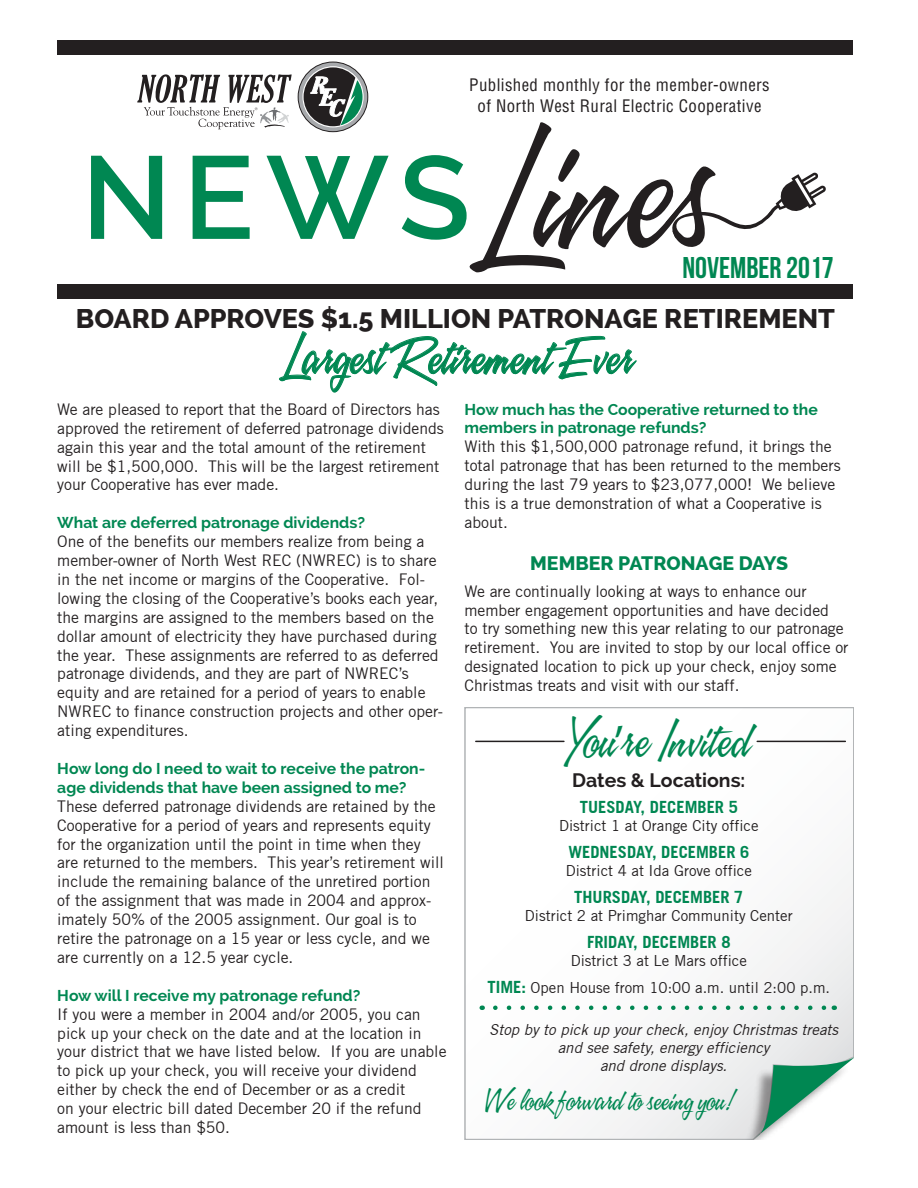
<style>
.page{position:relative;width:918px;height:1188px;background:#fff}
.page>*{position:absolute;margin:0;border:0;box-sizing:border-box;transform-origin:0 0}
.t1{font:600 117.15px "Raleway";color:#008752}
.t2{font:48.15px "A&S Speedway";color:#008752}
.t3{font:48px "A&S Speedway";color:#008752}
.t4{font:30px "Bebas Neue";color:#008752}
.t5{font:800 27px "Raleway";color:#231f20}
.t6{font:27px "A&S Speedway";color:#008752}
.t7{font:800 19.5px "Raleway";color:#008752}
.t8{font:700 19.5px "Raleway";color:#231f20}
.t9{font:condensed 16.8px/20.2px "Helvetica";letter-spacing:.025em;color:#231f20;text-align:center}
.t10{font:700 16.5px "Trade Gothic";color:#008752}
.t11{font:15.75px/18.9px "Trade Gothic";color:#231f20}
.t12{font:700 15.75px/18.9px "Raleway";color:#008752}
.t13{font:15px/27px "Trade Gothic";color:#231f20;text-align:center}
.t14{font:italic 15px/18px "Trade Gothic";color:#231f20;text-align:center}
.s1{font-family:"Myriad Pro"}
.s2{font-weight:700;font-size:16.5px;color:#008752}
</style>
<div class="page">
<div style="left:57px;top:284px;width:796px;height:14px;background:#231f20"></div>
<div style="left:57px;top:40px;width:796px;height:14px;background:#231f20"></div>
<svg style="left:298px;top:62px;width:70px;height:70px"></svg>
<svg style="left:304px;top:54px;width:59px;height:74px"></svg>
<svg style="left:137px;top:74px;width:155px;height:55px"></svg>
<svg style="left:469px;top:122px;width:357px;height:150px"></svg>
<svg style="left:279px;top:331px;width:358px;height:62px"></svg>
<svg style="left:465px;top:708px;width:389px;height:432px"></svg>
<div style="left:732px;top:1057px;width:21px;height:83px;background:#e9eaeb"></div>
<svg style="left:753px;top:1057px;width:101px;height:83px"></svg>
<hr style="left:476px;top:741px;width:88px;height:1px;background:#231f20">
<hr style="left:757px;top:741px;width:88px;height:1px;background:#231f20">
<svg style="left:495px;top:1006px;width:332px;height:4px"></svg>
<p class="t9" style="left:469px;top:75px;width:302px">Published monthly for the member-owners of North West Rural Electric Cooperative</p>
<h1 class="t1" style="left:82px;top:130px;width:390px">NEWS</h1>
<h2 class="t4" style="left:682px;top:251px;width:153px">NOVEMBER 2017</h2>
<h2 class="t5" style="left:76px;top:303px;width:761px">BOARD APPROVES $1.5 MILLION PATRONAGE RETIREMENT</h2>
<p class="t3" style="left:280px;top:331px;width:352px">Largest Retirement Ever</p>
<p class="t11" style="left:57px;top:400px;width:388px">We are pleased to report that the Board of Directors has approved the retirement of deferred patronage dividends again this year and the total amount of the retirement will be $1,500,000. This will be the largest retirement your Cooperative has ever made.</p>
<h5 class="t12" style="left:57px;top:513px;width:309px">What are deferred patronage dividends?</h5>
<p class="t11" style="left:57px;top:532px;width:387px">One of the benefits our members realize from being a member-owner of North West REC (NWREC) is to share in the net income or margins of the Cooperative. Fol&shy;lowing the closing of the Cooperative’s books each year, the margins are assigned to the members based on the dollar amount of electricity they have purchased during the year. These assignments are referred to as deferred patronage dividends, and they are part of NWREC’s equity and are retained for a period of years to enable NWREC to finance construction projects and other oper&shy;ating expenditures.</p>
<p class="t12" style="left:57px;top:759px;width:370px">How long do I need to wait to receive the patron&shy;age dividends that have been assigned to me?</p>
<p class="t11" style="left:57px;top:797px;width:388px">These deferred patronage dividends are retained by the Cooperative for a period of years and represents equity for the organization until the point in time when they are returned to the members. This year’s retirement will include the remaining balance of the unretired portion of the assignment that was made in 2004 and approx&shy;imately 50% of the 2005 assignment. Our goal is to retire the patronage on a 15 year or less cycle, and we are currently on a 12.5 year cycle.</p>
<h5 class="t12" style="left:57px;top:986px;width:305px">How will I receive my patronage refund?</h5>
<p class="t11" style="left:57px;top:1004px;width:391px">If you were a member in 2004 and/or 2005, you can pick up your check on the date and at the location in your district that we have listed below. If you are unable to pick up your check, you will receive your dividend either by check the end of December or as a credit<br>on your electric bill dated December 20 if the refund amount is less than $50.</p>
<p class="t12" style="left:465px;top:400px;width:355px">How much has the Cooperative returned to the members in patronage refunds?</p>
<p class="t11" style="left:465px;top:437px;width:378px">With this $1,500,000 patronage refund, it brings the total patronage that has been returned to the members during the last 79 years to $23,077,000! We believe this is a true demonstration of what a Cooperative is about.</p>
<h3 class="t7" style="left:530px;top:552px;width:259px">MEMBER PATRONAGE DAYS</h3>
<p class="t11" style="left:465px;top:581px;width:386px">We are continually looking at ways to enhance our member engagement opportunities and have decided<br>to try something new this year relating to our patronage retirement. You are invited to stop by our local office or designated location to pick up your check, enjoy some Christmas treats and visit with our staff.</p>
<p class="t2" style="left:566px;top:714px;width:185px">You<span class="s1">’</span>re Invited</p>
<p class="t8" style="left:572px;top:769px;width:175px">Dates &amp; Locations:</p>
<p class="t10" style="left:580px;top:797px;width:160px">TUESDAY, DECEMBER 5</p>
<p class="t13" style="left:559px;top:812px;width:201px">District 1 at Orange City office</p>
<p class="t10" style="left:568px;top:842px;width:182px">WEDNESDAY, DECEMBER 6</p>
<p class="t13" style="left:566px;top:857px;width:188px">District 4 at Ida Grove office</p>
<p class="t10" style="left:574px;top:887px;width:171px">THURSDAY, DECEMBER 7</p>
<p class="t13" style="left:525px;top:902px;width:269px">District 2 at Primghar Community Center</p>
<p class="t10" style="left:587px;top:932px;width:145px">FRIDAY, DECEMBER 8</p>
<p class="t13" style="left:488px;top:947px;width:344px">District 3 at Le Mars office<br><span class="s2">TIME:</span> Open House from 10:00 a.m. until 2:00 p.m.</p>
<p class="t14" style="left:489px;top:1021px;width:351px">Stop by to pick up your check, enjoy Christmas treats and see safety, energy efficiency<br>and drone displays.</p>
<p class="t6" style="left:485px;top:1086px;width:253px">We look forward to seeing you!</p>
</div>
